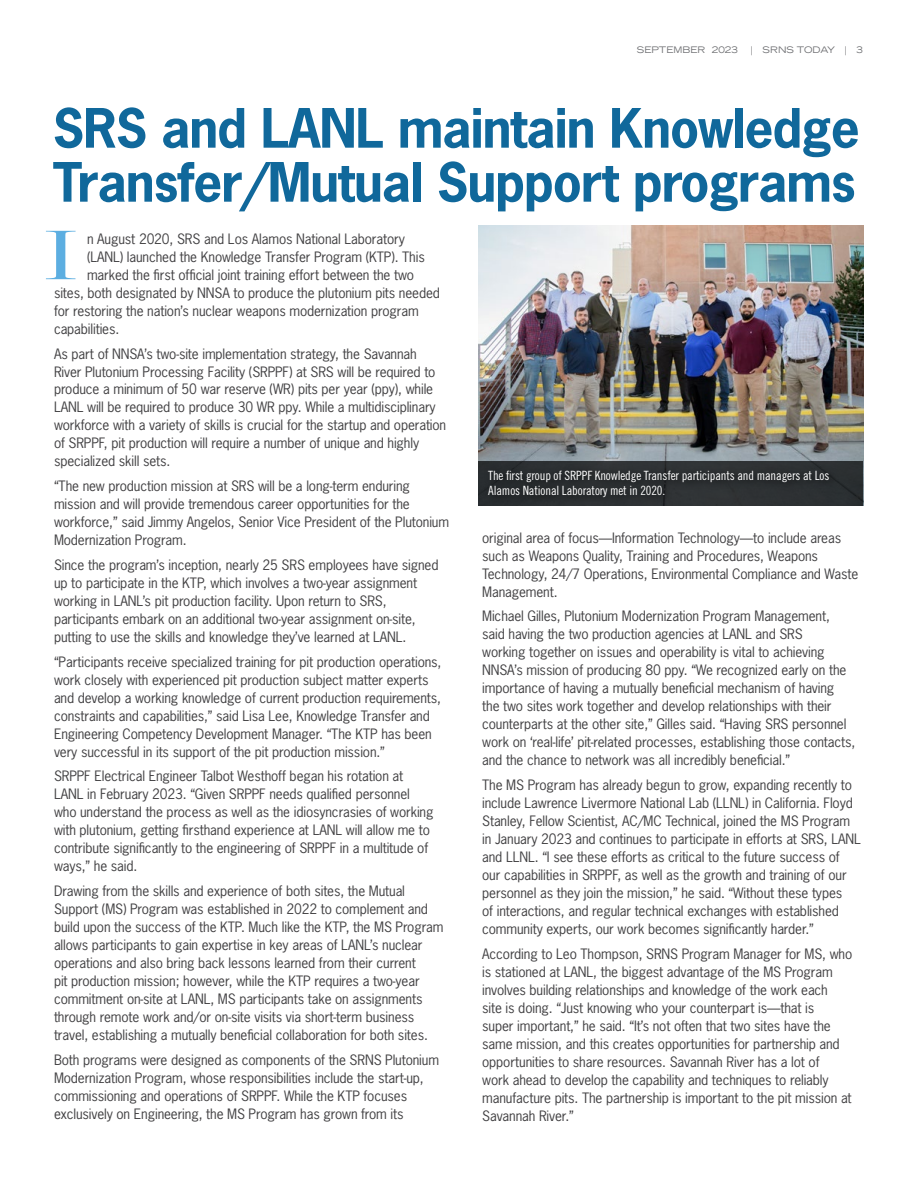
<style>
.page{position:relative;width:918px;height:1188px;background:#fff}
.page>*{position:absolute;margin:0;border:0;box-sizing:border-box;transform-origin:0 0}
.t1{font:75px "Modern";color:#5caee1}
.t2{font:700 51px/54px "News Gothic Std";letter-spacing:-.02em;color:#10689b}
.t3{font:13.5px/18px "News Gothic Std";letter-spacing:-.01em;color:#414042}
.t4{font:12.75px/15.8px "Trade Gothic LT Std Cn 18";letter-spacing:-.01em;color:#fff}
.t5{font:expanded 9px "Trade Gothic LT Std";color:#6d6e71}
</style>
<div class="page">
<img style="left:479px;top:226px;width:384px;height:235px">
<div style="left:479px;top:461px;width:384px;height:45px;background:#2b2f32"></div>
<div style="left:482px;top:464px;width:356px;height:43px;background:#2a2d30"></div>
<p class="t5" style="left:637px;top:43px;width:102px">SEPTEMBER 2023</p>
<p class="t5" style="left:751px;top:43px;width:114px">| SRNS TODAY | 3</p>
<h2 class="t2" style="left:53px;top:101px;width:808px">SRS and LANL maintain Knowledge<br>Transfer/Mutual Support programs</h2>
<h1 class="t1" style="left:44px;top:218px;width:33px">I</h1>
<p class="t3" style="left:87px;top:230px;width:319px">n August 2020, SRS and Los Alamos National Laboratory</p>
<p class="t3" style="left:87px;top:248px;width:339px">(LANL) launched the Knowledge Transfer Program (KTP). This</p>
<p class="t3" style="left:87px;top:266px;width:329px">marked the first official joint training effort between the two</p>
<p class="t3" style="left:54px;top:284px;width:387px">sites, both designated by NNSA to produce the plutonium pits needed</p>
<p class="t3" style="left:54px;top:302px;width:366px">for restoring the nation’s nuclear weapons modernization program</p>
<p class="t3" style="left:54px;top:320px;width:67px">capabilities.</p>
<p class="t3" style="left:54px;top:344px;width:394px">As part of NNSA’s two-site implementation strategy, the Savannah River Plutonium Processing Facility (SRPPF) at SRS will be required to produce a minimum of 50 war reserve (WR) pits per year (ppy), while LANL will be required to produce 30 WR ppy. While a multidisciplinary workforce with a variety of skills is crucial for the startup and operation of SRPPF, pit production will require a number of unique and highly specialized skill sets.</p>
<p class="t3" style="left:54px;top:477px;width:397px">“The new production mission at SRS will be a long-term enduring mission and will provide tremendous career opportunities for the workforce,” said Jimmy Angelos, Senior Vice President of the Plutonium Modernization Program.</p>
<p class="t3" style="left:54px;top:556px;width:386px">Since the program’s inception, nearly 25 SRS employees have signed up to participate in the KTP, which involves a two-year assignment working in LANL’s pit production facility. Upon return to SRS, participants embark on an additional two-year assignment on-site, putting to use the skills and knowledge they’ve learned at LANL.</p>
<p class="t3" style="left:54px;top:652px;width:389px">“Participants receive specialized training for pit production operations, work closely with experienced pit production subject matter experts and develop a working knowledge of current production requirements, constraints and capabilities,” said Lisa Lee, Knowledge Transfer and Engineering Competency Development Manager. “The KTP has been very successful in its support of the pit production mission.”</p>
<p class="t3" style="left:54px;top:767px;width:381px">SRPPF Electrical Engineer Talbot Westhoff began his rotation at LANL in February 2023. “Given SRPPF needs qualified personnel who understand the process as well as the idiosyncrasies of working with plutonium, getting firsthand experience at LANL will allow me to contribute significantly to the engineering of SRPPF in a multitude of ways,” he said.</p>
<p class="t3" style="left:54px;top:882px;width:391px">Drawing from the skills and experience of both sites, the Mutual Support (MS) Program was established in 2022 to complement and build upon the success of the KTP. Much like the KTP, the MS Program allows participants to gain expertise in key areas of LANL’s nuclear operations and also bring back lessons learned from their current<br>pit production mission; however, while the KTP requires a two-year commitment on-site at LANL, MS participants take on assignments through remote work and/or on-site visits via short-term business travel, establishing a mutually beneficial collaboration for both sites.</p>
<p class="t3" style="left:54px;top:1051px;width:387px">Both programs were designed as components of the SRNS Plutonium Modernization Program, whose responsibilities include the start-up, commissioning and operations of SRPPF. While the KTP focuses exclusively on Engineering, the MS Program has grown from its</p>
<p class="t4" style="left:488px;top:467px;width:343px">The first group of SRPPF Knowledge Transfer participants and managers at Los<br>Alamos National Laboratory met in 2020.</p>
<p class="t3" style="left:482px;top:529px;width:378px">original area of focus—Information Technology—to include areas such as Weapons Quality, Training and Procedures, Weapons Technology, 24/7 Operations, Environmental Compliance and Waste Management.</p>
<p class="t3" style="left:482px;top:607px;width:375px">Michael Gilles, Plutonium Modernization Program Management, said having the two production agencies at LANL and SRS<br>working together on issues and operability is vital to achieving NNSA’s mission of producing 80 ppy. “We recognized early on the importance of having a mutually beneficial mechanism of having<br>the two sites work together and develop relationships with their counterparts at the other site,” Gilles said. “Having SRS personnel work on ‘real-life’ pit-related processes, establishing those contacts, and the chance to network was all incredibly beneficial.”</p>
<p class="t3" style="left:482px;top:776px;width:380px">The MS Program has already begun to grow, expanding recently to include Lawrence Livermore National Lab (LLNL) in California. Floyd Stanley, Fellow Scientist, AC/MC Technical, joined the MS Program in January 2023 and continues to participate in efforts at SRS, LANL and LLNL. “I see these efforts as critical to the future success of our capabilities in SRPPF, as well as the growth and training of our personnel as they join the mission,” he said. “Without these types<br>of interactions, and regular technical exchanges with established community experts, our work becomes significantly harder.”</p>
<p class="t3" style="left:482px;top:945px;width:372px">According to Leo Thompson, SRNS Program Manager for MS, who is stationed at LANL, the biggest advantage of the MS Program involves building relationships and knowledge of the work each<br>site is doing. “Just knowing who your counterpart is—that is<br>super important,” he said. “It’s not often that two sites have the same mission, and this creates opportunities for partnership and opportunities to share resources. Savannah River has a lot of<br>work ahead to develop the capability and techniques to reliably manufacture pits. The partnership is important to the pit mission at Savannah River.”</p>
</div>
